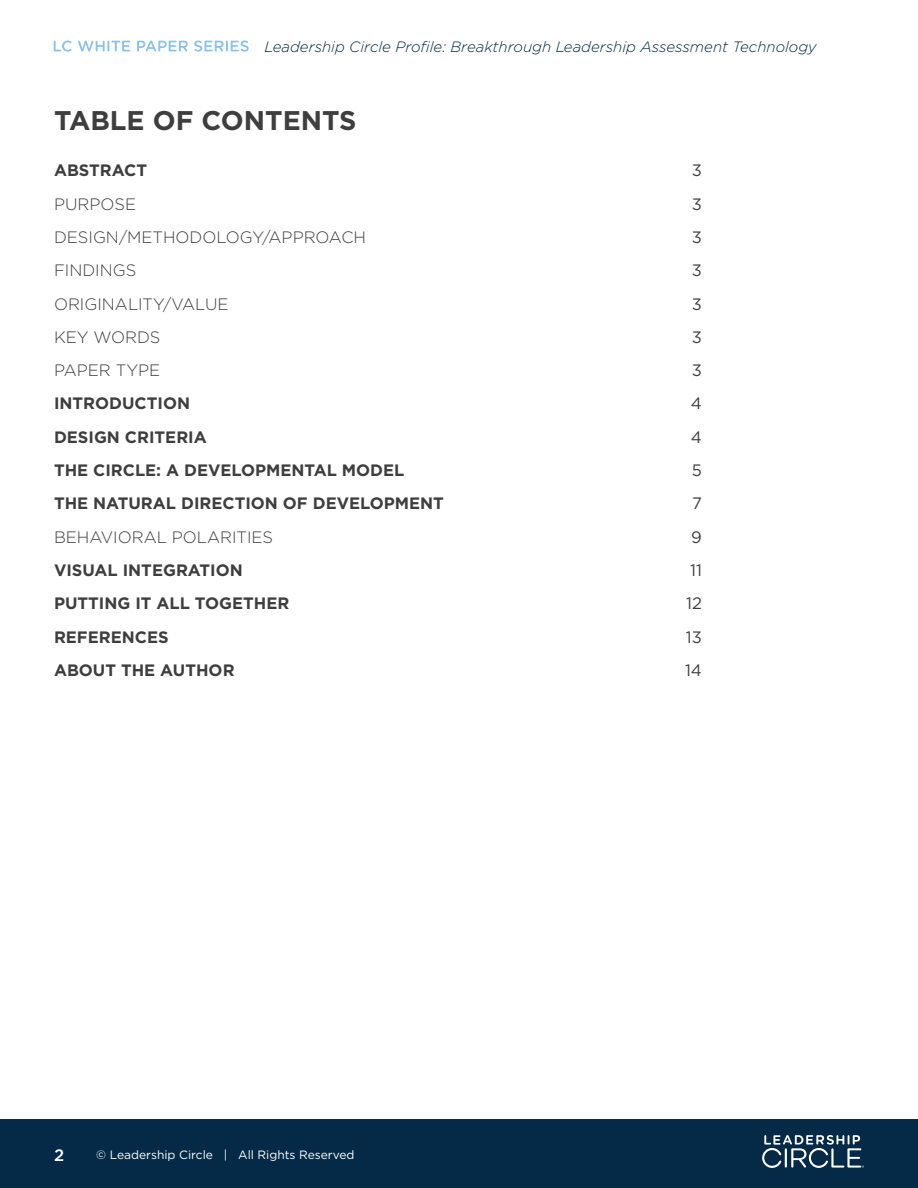
<style>
.page{position:relative;width:918px;height:1188px;background:#fff}
.page>*{position:absolute;margin:0;border:0;box-sizing:border-box;transform-origin:0 0}
.Header_Style_1{font:700 27px "Gotham";color:#3e3e3f}
.t1{font:700 16.5px "Gotham";color:#3e3e3f}
.t2{font:300 16.5px "Gotham";color:#3e3e3f}
.t3{font:16.5px "Gotham";color:#3e3e3f}
.t4{font:500 16.5px "Gotham";color:#fff}
.t5{font:italic 300 15px "Gotham";color:#042a47}
.t6{font:12px "Gotham";color:#fff}
</style>
<div class="page">
<svg style="left:54px;top:41px;width:18px;height:11px"></svg>
<svg style="left:78px;top:41px;width:52px;height:11px"></svg>
<svg style="left:137px;top:41px;width:51px;height:10px"></svg>
<svg style="left:194px;top:41px;width:55px;height:11px"></svg>
<div style="left:0;top:1119px;width:918px;height:69px;background:#042a47"></div>
<svg style="left:762px;top:1135px;width:102px;height:33px"></svg>
<p class="t5" style="left:265px;top:37px;width:554px">Leadership Circle Profile: Breakthrough Leadership Assessment Technology</p>
<p class="Header_Style_1" style="left:54px;top:102px;width:304px">TABLE OF CONTENTS</p>
<p class="t1" style="left:54px;top:160px;width:95px">ABSTRACT</p>
<p class="t3" style="left:692px;top:160px;width:12px">3</p>
<p class="t2" style="left:54px;top:193px;width:84px">PURPOSE</p>
<p class="t3" style="left:692px;top:193px;width:12px">3</p>
<p class="t2" style="left:54px;top:227px;width:314px">DESIGN/METHODOLOGY/APPROACH</p>
<p class="t3" style="left:692px;top:227px;width:12px">3</p>
<p class="t2" style="left:54px;top:260px;width:84px">FINDINGS</p>
<p class="t3" style="left:692px;top:260px;width:12px">3</p>
<p class="t2" style="left:54px;top:293px;width:176px">ORIGINALITY/VALUE</p>
<p class="t3" style="left:692px;top:293px;width:12px">3</p>
<p class="t2" style="left:54px;top:327px;width:108px">KEY WORDS</p>
<p class="t3" style="left:692px;top:326px;width:12px">3</p>
<p class="t2" style="left:54px;top:360px;width:108px">PAPER TYPE</p>
<p class="t3" style="left:692px;top:360px;width:12px">3</p>
<p class="t1" style="left:54px;top:393px;width:138px">INTRODUCTION</p>
<p class="t3" style="left:691px;top:393px;width:13px">4</p>
<p class="t1" style="left:54px;top:426px;width:154px">DESIGN CRITERIA</p>
<p class="t3" style="left:691px;top:426px;width:13px">4</p>
<p class="t1" style="left:54px;top:459px;width:352px">THE CIRCLE: A DEVELOPMENTAL MODEL</p>
<p class="t3" style="left:692px;top:460px;width:12px">5</p>
<p class="t1" style="left:54px;top:493px;width:391px">THE NATURAL DIRECTION OF DEVELOPMENT</p>
<p class="t3" style="left:692px;top:493px;width:11px">7</p>
<p class="t2" style="left:54px;top:526px;width:221px">BEHAVIORAL POLARITIES</p>
<p class="t3" style="left:691px;top:526px;width:12px">9</p>
<p class="t1" style="left:54px;top:559px;width:190px">VISUAL INTEGRATION</p>
<p class="t3" style="left:690px;top:560px;width:13px">11</p>
<p class="t1" style="left:54px;top:593px;width:237px">PUTTING IT ALL TOGETHER</p>
<p class="t3" style="left:686px;top:593px;width:17px">12</p>
<p class="t1" style="left:54px;top:626px;width:116px">REFERENCES</p>
<p class="t3" style="left:686px;top:626px;width:18px">13</p>
<p class="t1" style="left:54px;top:659px;width:182px">ABOUT THE AUTHOR</p>
<p class="t3" style="left:685px;top:659px;width:18px">14</p>
<p class="t4" style="left:54px;top:1144px;width:12px">2</p>
<p class="t6" style="left:96px;top:1147px;width:260px">© Leadership Circle | All Rights Reserved</p>
</div>
